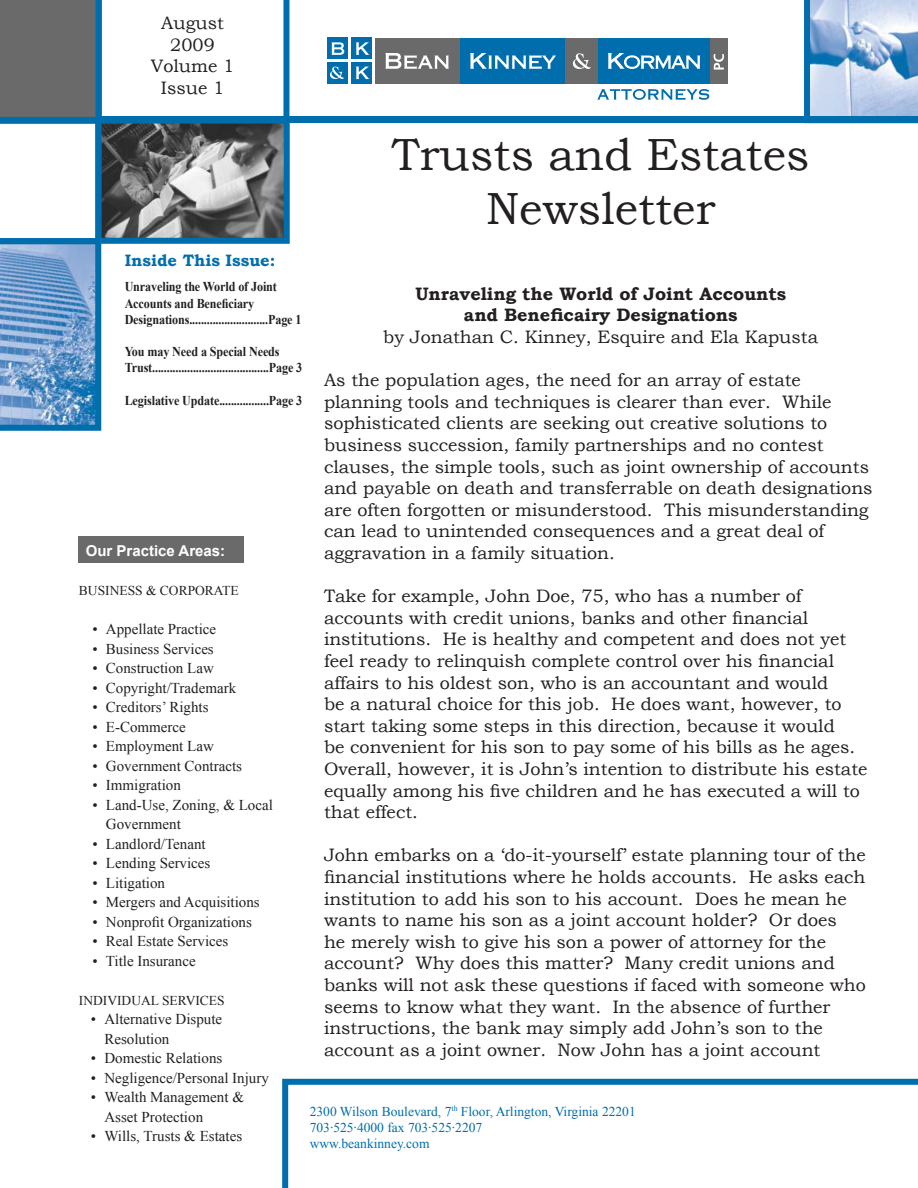
<style>
.page{position:relative;width:918px;height:1188px;background:#fff}
.page>*{position:absolute;margin:0;border:0;box-sizing:border-box;transform-origin:0 0}
.t1{font:45px/54px "Bookman Old Style";color:#231f20;text-align:center}
.t2{font:18px/21.6px "Bookman Old Style";color:#231f20}
.t3{font:700 18px "Bookman Old Style";color:#231f20}
.t4{font:700 16.5px "Bookman Old Style";color:#006ead}
.t5{font:15px/19.5px "Times New Roman";color:#231f20}
.t6{font:700 15px "Arial";color:#fff}
.t7{font:700 13.5px/16.2px "Times New Roman";letter-spacing:-.01em;color:#231f20;scale:.9 1}
.t8{font:13.5px "Times New Roman";color:#006ead}
.t9{font:13.5px "Times New Roman";color:#231f20}
</style>
<div class="page">
<svg style="left:804px;top:0;width:114px;height:117px;background:#a2c0df"></svg>
<div style="left:0;top:117px;width:918px;height:6px;background:#006ead"></div>
<div style="left:376px;top:38px;width:84px;height:45px;background:#6a6a6a"></div>
<div style="left:460px;top:38px;width:105px;height:45px;background:#006ead"></div>
<div style="left:597px;top:38px;width:113px;height:45px;background:#006ead"></div>
<div style="left:565px;top:38px;width:32px;height:45px;background:#6a6a6a"></div>
<div style="left:710px;top:38px;width:18px;height:45px;background:#6a6a6a"></div>
<div style="left:327px;top:38px;width:21px;height:21px;background:#006ead"></div>
<div style="left:327px;top:63px;width:21px;height:21px;background:#006ead"></div>
<div style="left:352px;top:38px;width:20px;height:21px;background:#006ead"></div>
<div style="left:352px;top:63px;width:20px;height:21px;background:#006ead"></div>
<svg style="left:331px;top:42px;width:13px;height:13px"></svg>
<svg style="left:385px;top:53px;width:315px;height:16px"></svg>
<svg style="left:330px;top:67px;width:14px;height:12px"></svg>
<svg style="left:356px;top:42px;width:13px;height:13px"></svg>
<svg style="left:356px;top:67px;width:13px;height:12px"></svg>
<svg style="left:597px;top:89px;width:112px;height:11px"></svg>
<svg style="left:714px;top:54px;width:10px;height:16px"></svg>
<svg style="left:282px;top:1079px;width:636px;height:109px"></svg>
<div style="left:78px;top:536px;width:166px;height:27px;background:#6a6a6a"></div>
<svg style="left:0;top:0;width:289px;height:431px"></svg>
<p class="t2" style="left:161px;top:12px;width:64px">August</p>
<p class="t2" style="left:170px;top:34px;width:46px">2009</p>
<p class="t2" style="left:151px;top:55px;width:85px">Volume 1</p>
<p class="t2" style="left:161px;top:77px;width:65px">Issue 1</p>
<p class="t1" style="left:392px;top:128px;width:419px">Trusts and Estates<br>Newsletter</p>
<p class="t4" style="left:125px;top:249px;width:152px">Inside This Issue:</p>
<p class="t7" style="left:125px;top:278px;width:198px">Unraveling the World of Joint<br>Accounts and Beneficiary<br>Designations...........................Page 1</p>
<p class="t7" style="left:125px;top:343px;width:199px">You may Need a Special Needs<br>Trust........................................Page 3</p>
<p class="t7" style="left:125px;top:392px;width:199px">Legislative Update.................Page 3</p>
<p class="t6" style="left:86px;top:541px;width:141px">Our Practice Areas:</p>
<p class="t9" style="left:79px;top:581px;width:161px">BUSINESS &amp; CORPORATE</p>
<p class="t5" style="left:92px;top:619px;width:125px">• Appellate Practice</p>
<p class="t5" style="left:92px;top:639px;width:123px">• Business Services</p>
<p class="t5" style="left:92px;top:658px;width:123px">• Construction Law</p>
<p class="t5" style="left:92px;top:678px;width:145px">• Copyright/Trademark</p>
<p class="t5" style="left:92px;top:697px;width:118px">• Creditors’ Rights</p>
<p class="t5" style="left:92px;top:717px;width:95px">• E-Commerce</p>
<p class="t5" style="left:92px;top:736px;width:123px">• Employment Law</p>
<p class="t5" style="left:92px;top:756px;width:151px">• Government Contracts</p>
<p class="t5" style="left:92px;top:775px;width:90px">• Immigration</p>
<p class="t5" style="left:106px;top:795px;width:169px;text-indent:-14px">• Land-Use, Zoning, &amp; Local<br>Government</p>
<p class="t5" style="left:92px;top:834px;width:115px">• Landlord/Tenant</p>
<p class="t5" style="left:92px;top:853px;width:120px">• Lending Services</p>
<p class="t5" style="left:92px;top:873px;width:74px">• Litigation</p>
<p class="t5" style="left:92px;top:892px;width:169px">• Mergers and Acquisitions</p>
<p class="t5" style="left:92px;top:912px;width:161px">• Nonprofit Organizations</p>
<p class="t5" style="left:92px;top:931px;width:137px">• Real Estate Services</p>
<p class="t5" style="left:92px;top:951px;width:105px">• Title Insurance</p>
<p class="t9" style="left:79px;top:991px;width:147px">INDIVIDUAL SERVICES</p>
<p class="t5" style="left:104px;top:1009px;width:119px;text-indent:-14px">• Alternative Dispute<br>Resolution</p>
<p class="t5" style="left:91px;top:1048px;width:133px">• Domestic Relations</p>
<p class="t5" style="left:91px;top:1068px;width:180px">• Negligence/Personal Injury</p>
<p class="t5" style="left:104px;top:1087px;width:141px;text-indent:-14px">• Wealth Management &amp;<br>Asset Protection</p>
<p class="t5" style="left:91px;top:1126px;width:153px">• Wills, Trusts &amp; Estates</p>
<p class="t3" style="left:415px;top:281px;width:372px">Unraveling the World of Joint Accounts</p>
<p class="t3" style="left:464px;top:302px;width:275px">and Beneficairy Designations</p>
<p class="t2" style="left:383px;top:326px;width:436px">by Jonathan C. Kinney, Esquire and Ela Kapusta</p>
<p class="t2" style="left:324px;top:369px;width:550px">As the population ages, the need for an array of estate planning tools and techniques is clearer than ever. While sophisticated clients are seeking out creative solutions to business succession, family partnerships and no contest clauses, the simple tools, such as joint ownership of accounts and payable on death and transferrable on death designations are often forgotten or misunderstood. This misunderstanding can lead to unintended consequences and a great deal of aggravation in a family situation.</p>
<p class="t2" style="left:324px;top:585px;width:545px">Take for example, John Doe, 75, who has a number of accounts with credit unions, banks and other financial institutions. He is healthy and competent and does not yet feel ready to relinquish complete control over his financial affairs to his oldest son, who is an accountant and would<br>be a natural choice for this job. He does want, however, to start taking some steps in this direction, because it would<br>be convenient for his son to pay some of his bills as he ages.<br>Overall, however, it is John’s intention to distribute his estate equally among his five children and he has executed a will to that effect.</p>
<p class="t2" style="left:324px;top:845px;width:543px">John embarks on a ‘do-it-yourself’ estate planning tour of the financial institutions where he holds accounts. He asks each institution to add his son to his account. Does he mean he wants to name his son as a joint account holder? Or does<br>he merely wish to give his son a power of attorney for the account? Why does this matter? Many credit unions and banks will not ask these questions if faced with someone who seems to know what they want. In the absence of further instructions, the bank may simply add John’s son to the account as a joint owner. Now John has a joint account</p>
<p class="t8" style="left:310px;top:1102px;width:327px">2300 Wilson Boulevard, 7<sup>th</sup> Floor, Arlington, Virginia 22201</p>
<p class="t8" style="left:310px;top:1118px;width:174px">703·525·4000 fax 703·525·2207</p>
<p class="t8" style="left:310px;top:1135px;width:121px">www.beankinney.com</p>
</div>
